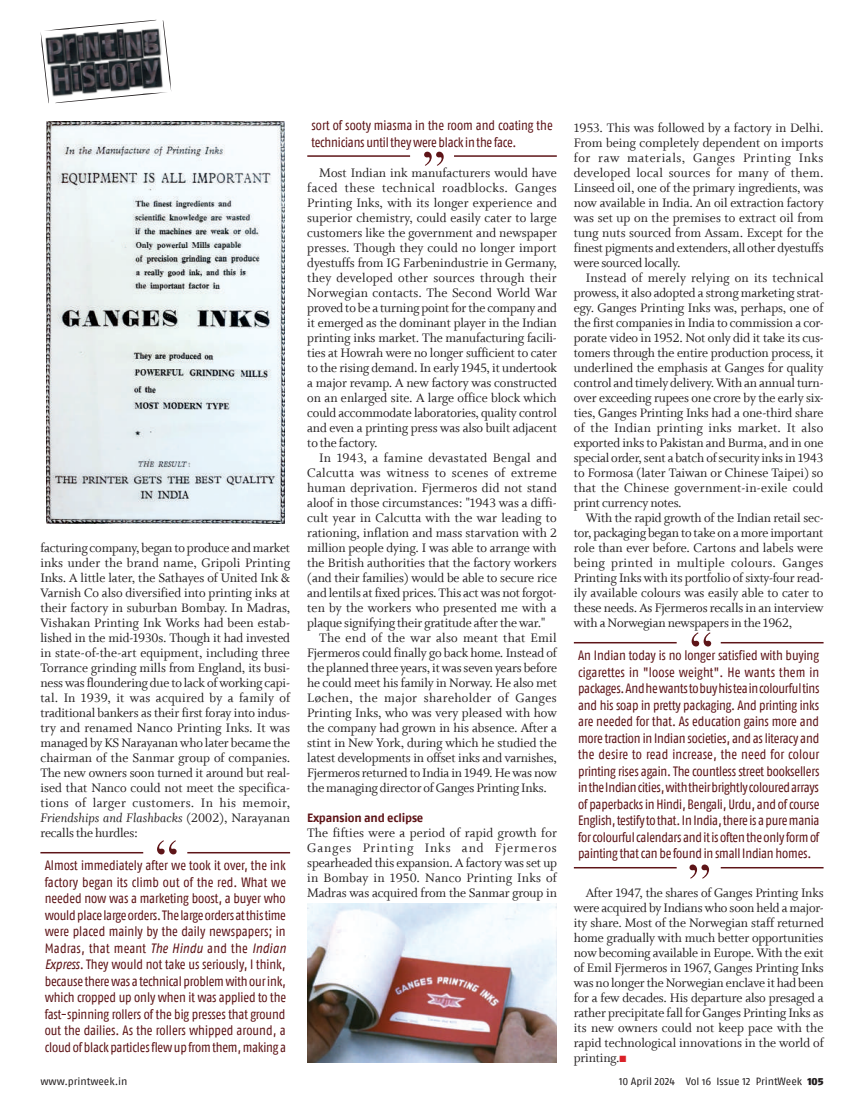
<style>
.page{position:relative;width:864px;height:1107px;background:#fff}
.page>*{position:absolute;margin:0;border:0;box-sizing:border-box;transform-origin:0 0}
.t1{font:13.8px/15px "Whitman Roman LF";letter-spacing:-.01em;color:#231f20;text-align:justify}
.t2{font:13.8px "Whitman Roman LF";letter-spacing:.01em;color:#231f20}
.t3{font:13.8px "Whitman Roman LF";letter-spacing:.02em;color:#231f20}
.t4{font:13.8px "Whitman Italic LF";letter-spacing:.005em;color:#231f20}
.t5{font:13.8px "Whitman Roman LF";letter-spacing:.03em;color:#231f20}
.t6{font:13.8px "Whitman Roman LF";letter-spacing:.015em;color:#231f20}
.t7{font:13.5px/16.5px "Fago Co";letter-spacing:-.01em;color:#5e1518;text-align:justify}
.t8{font:700 12px "Fago No";letter-spacing:-.015em;color:#5e1518}
.t9{font:10.5px "Fago No";letter-spacing:-.005em;color:#231f20}
.s1{font-family:"Whitman Roman LF"}
.s2{font-style:italic}
.s3{color:#da2128}
.s4{font-family:"Fago No Regular LF"}
.s5{font-family:"Fago No Black Lf"}
</style>
<div class="page">
<svg style="left:40px;top:32px;width:131px;height:61px"></svg>
<img style="left:43px;top:19px;width:123px;height:85px">
<img style="left:46px;top:122px;width:239px;height:402px">
<img style="left:307px;top:904px;width:249px;height:159px">
<svg style="left:40px;top:840px;width:250px;height:14px"></svg>
<svg style="left:573px;top:632px;width:250px;height:15px"></svg>
<svg style="left:307px;top:152px;width:249px;height:14px"></svg>
<svg style="left:573px;top:865px;width:250px;height:14px"></svg>
<p class="t1" style="left:40px;top:541px;width:251px">facturing company, began to produce and market inks under the brand name, Gripoli Printing Inks. A little later, the Sathayes of United Ink &amp; Varnish Co also diversified into printing inks at their factory in suburban Bombay. In Madras, Vishakan Printing Ink Works had been estab&shy;lished in the mid-1930s. Though it had invested in state-of-the-art equipment, including three Torrance grinding mills from England, its busi&shy;ness was floundering due to lack of working capi&shy;tal. In 1939, it was acquired by a family of traditional bankers as their first foray into indus&shy;try and renamed Nanco Printing Inks. It was managed by KS Narayanan who later became the chairman of the Sanmar group of companies.<br>The new owners soon turned it around but real&shy;ised that Nanco could not meet the specifica&shy;tions of larger customers. In his memoir,</p>
<p class="t4" style="left:40px;top:810px;width:251px">Friendships and Flashbacks <span class="s1">(2002), Narayanan</span></p>
<p class="t1" style="left:40px;top:826px;width:99px">recalls the hurdles:</p>
<p class="t7" style="left:45px;top:857px;width:243px">Almost immediately after we took it over, the ink factory began its climb out of the red. What we needed now was a marketing boost, a buyer who would place large orders. The large orders at this time were placed mainly by the daily newspapers; in Madras, that meant <span class="s2">The Hindu</span> and the <span class="s2">Indian Express.</span> They would not take us seriously, I think, because there was a technical problem with our ink, which cropped up only when it was applied to the fast-spinning rollers of the big presses that ground out the dailies. As the rollers whipped around, a cloud of black particles flew up from them, making a</p>
<p class="t7" style="left:311px;top:117px;width:242px">sort of sooty miasma in the room and coating the technicians until they were black in the face.</p>
<p class="t1" style="left:307px;top:166px;width:251px;text-indent:12px">Most Indian ink manufacturers would have faced these technical roadblocks. Ganges Printing Inks, with its longer experience and superior chemistry, could easily cater to large customers like the government and newspaper presses. Though they could no longer import dyestuffs from IG Farbenindustrie in Germany, they developed other sources through their Norwegian contacts. The Second World War proved to be a turning point for the company and it emerged as the dominant player in the Indian printing inks market. The manufacturing facili&shy;ties at Howrah were no longer sufficient to cater to the rising demand. In early 1945, it undertook a major revamp. A new factory was constructed on an enlarged site. A large office block which could accommodate laboratories, quality control and even a printing press was also built adjacent to the factory.</p>
<p class="t3" style="left:319px;top:450px;width:239px">In 1943, a famine devastated Bengal and</p>
<p class="t3" style="left:307px;top:465px;width:251px">Calcutta was witness to scenes of extreme</p>
<p class="t2" style="left:307px;top:480px;width:251px">human deprivation. Fjermeros did not stand</p>
<p class="t1" style="left:307px;top:496px;width:251px">aloof in those circumstances: "1943 was a diffi-</p>
<p class="t2" style="left:307px;top:510px;width:251px">cult year in Calcutta with the war leading to</p>
<p class="t1" style="left:307px;top:526px;width:251px">rationing, inflation and mass starvation with 2</p>
<p class="t1" style="left:307px;top:541px;width:251px">million people dying. I was able to arrange with</p>
<p class="t1" style="left:307px;top:556px;width:251px">the British authorities that the factory workers</p>
<p class="t1" style="left:307px;top:571px;width:251px">(and their families) would be able to secure rice</p>
<p class="t1" style="left:307px;top:586px;width:251px">and lentils at fixed prices. This act was not forgot-</p>
<p class="t1" style="left:307px;top:601px;width:251px">ten by the workers who presented me with a</p>
<p class="t1" style="left:307px;top:616px;width:239px">plaque signifying their gratitude after the war."</p>
<p class="t6" style="left:319px;top:630px;width:239px">The end of the war also meant that Emil</p>
<p class="t1" style="left:307px;top:646px;width:251px">Fjermeros could finally go back home. Instead of</p>
<p class="t1" style="left:307px;top:661px;width:251px">the planned three years, it was seven years before</p>
<p class="t1" style="left:307px;top:676px;width:251px">he could meet his family in Norway. He also met</p>
<p class="t5" style="left:307px;top:690px;width:251px">Løchen, the major shareholder of Ganges</p>
<p class="t1" style="left:307px;top:706px;width:251px">Printing Inks, who was very pleased with how</p>
<p class="t1" style="left:307px;top:721px;width:251px">the company had grown in his absence. After a</p>
<p class="t1" style="left:307px;top:736px;width:251px">stint in New York, during which he studied the</p>
<p class="t1" style="left:307px;top:751px;width:251px">latest developments in offset inks and varnishes,</p>
<p class="t1" style="left:307px;top:766px;width:251px">Fjermeros returned to India in 1949. He was now</p>
<p class="t1" style="left:307px;top:781px;width:241px">the managing director of Ganges Printing Inks.</p>
<p class="t8" style="left:307px;top:811px;width:118px">Expansion and eclipse</p>
<p class="t1" style="left:307px;top:826px;width:251px">The fifties were a period of rapid growth for Ganges Printing Inks and Fjermeros spearheaded this expansion. A factory was set up in Bombay in 1950. Nanco Printing Inks of Madras was acquired from the Sanmar group in</p>
<p class="t1" style="left:573px;top:121px;width:251px">1953. This was followed by a factory in Delhi.<br>From being completely dependent on imports for raw materials, Ganges Printing Inks developed local sources for many of them.<br>Linseed oil, one of the primary ingredients, was now available in India. An oil extraction factory was set up on the premises to extract oil from tung nuts sourced from Assam. Except for the finest pigments and extenders, all other dyestuffs were sourced locally.</p>
<p class="t1" style="left:573px;top:271px;width:251px;text-indent:12px">Instead of merely relying on its technical prowess, it also adopted a strong marketing strat&shy;egy. Ganges Printing Inks was, perhaps, one of the first companies in India to commission a cor&shy;porate video in 1952. Not only did it take its cus&shy;tomers through the entire production process, it underlined the emphasis at Ganges for quality control and timely delivery. With an annual turn&shy;over exceeding rupees one crore by the early six&shy;ties, Ganges Printing Inks had a one-third share of the Indian printing inks market. It also exported inks to Pakistan and Burma, and in one special order, sent a batch of security inks in 1943 to Formosa (later Taiwan or Chinese Taipei) so that the Chinese government-in-exile could print currency notes.</p>
<p class="t1" style="left:573px;top:511px;width:251px;text-indent:12px">With the rapid growth of the Indian retail sec&shy;tor, packaging began to take on a more important role than ever before. Cartons and labels were being printed in multiple colours. Ganges Printing Inks with its portfolio of sixty-four read&shy;ily available colours was easily able to cater to these needs. As Fjermeros recalls in an interview with a Norwegian newspapers in the 1962,</p>
<p class="t7" style="left:578px;top:647px;width:243px">An Indian today is no longer satisfied with buying cigarettes in "loose weight". He wants them in packages. And he wants to buy his tea in colourful tins and his soap in pretty packaging. And printing inks are needed for that. As education gains more and more traction in Indian societies, and as literacy and the desire to read increase, the need for colour printing rises again. The countless street booksellers in the Indian cities, with their brightly coloured arrays of paperbacks in Hindi, Bengali, Urdu, and of course English, testify to that. In India, there is a pure mania for colourful calendars and it is often the only form of painting that can be found in small Indian homes.</p>
<p class="t1" style="left:573px;top:886px;width:251px;text-indent:12px">After 1947, the shares of Ganges Printing Inks were acquired by Indians who soon held a major&shy;ity share. Most of the Norwegian staff returned home gradually with much better opportunities now becoming available in Europe. With the exit of Emil Fjermeros in 1967, Ganges Printing Inks was no longer the Norwegian enclave it had been for a few decades. His departure also presaged a rather precipitate fall for Ganges Printing Inks as its new owners could not keep pace with the rapid technological innovations in the world of printing.<span class="s3">■</span></p>
<p class="t9" style="left:40px;top:1075px;width:88px">www.printweek.in</p>
<p class="t9" style="left:618px;top:1075px;width:206px"><span class="s4">10 April 2024</span> Vol 16 Issue <span class="s4">12</span> PrintWeek <span class="s5">105</span></p>
</div>
